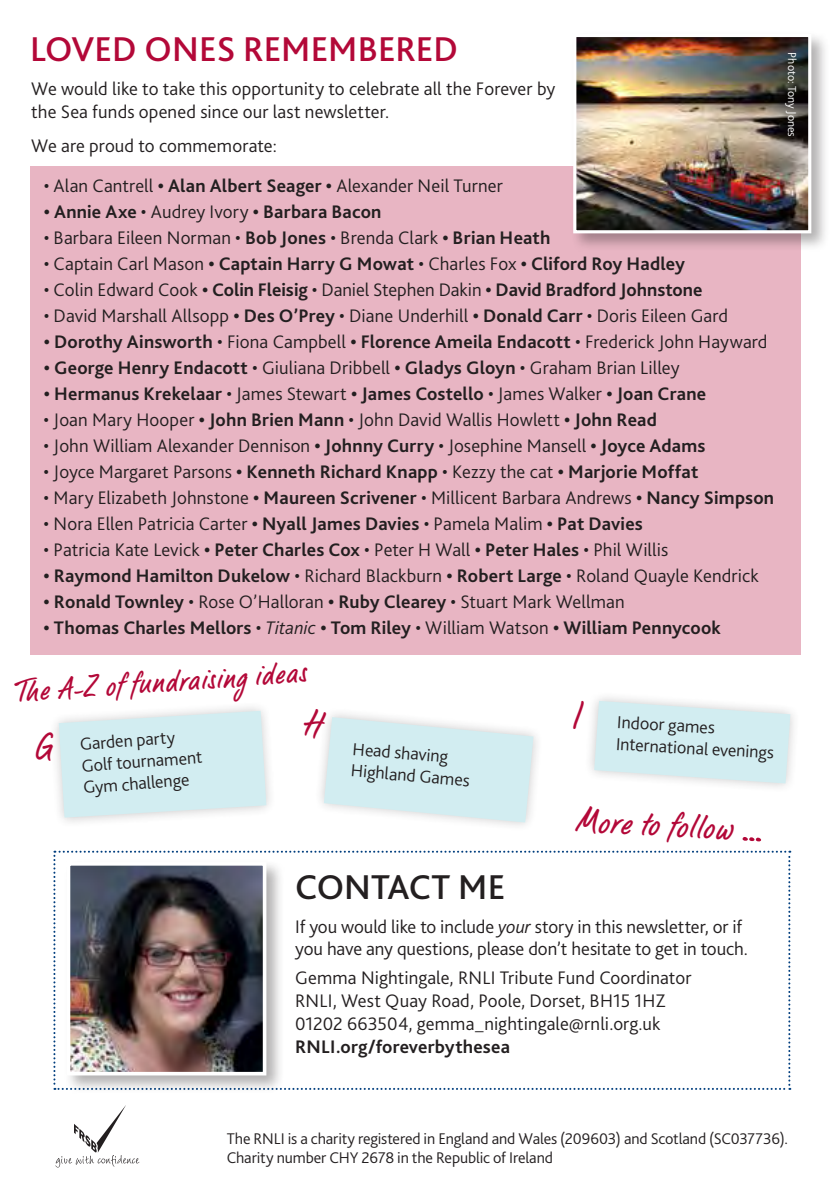
<style>
.page{position:relative;width:840px;height:1191px;background:#fff}
.page>*{position:absolute;margin:0;border:0;box-sizing:border-box;transform-origin:0 0}
.t1{font:500 36px "Bliss 2";letter-spacing:-.005em;color:#b30838}
.t2{font:500 36px "Bliss 2";color:#231f20}
.t3{font:34.4px "LP Bambus";color:#b30838}
.t4{font:31px "LP Bambus";color:#b30838}
.t5{font:300 19px/22.8px "Bliss 2";letter-spacing:.005em;color:#231f20}
.t6{font:700 19px "Bliss 2";letter-spacing:.01em;color:#231f20}
.t7{font:300 18px/21.6px "Bliss 2";color:#231f20}
.t8{font:300 16.2px/19.4px "Bliss 2";letter-spacing:-.005em;color:#231f20}
.t9{font:300 12px "Bliss 2";color:#fff}
.s1{font-weight:700}
.s2{font-weight:300}
.s3{font-weight:300;font-style:italic}
.s4{font-size:53px}
.s5{font-style:italic}
</style>
<div class="page">
<div style="left:30px;top:166px;width:770px;height:489px;background:#e8b5c3"></div>
<svg style="left:53px;top:850px;width:736px;height:240px"></svg>
<div style="left:64px;top:859px;width:221px;height:235px;background:#231f20;opacity:.35"></div>
<img style="left:72px;top:867px;width:189px;height:203px">
<div style="left:67px;top:862px;width:199px;height:213px;border:4px solid #fff"></div>
<div style="left:570px;top:31px;width:260px;height:221px;background:#231f20;opacity:.35"></div>
<img style="left:577px;top:38px;width:229px;height:191px">
<div style="left:573px;top:34px;width:237px;height:199px;border:3px solid #fff"></div>
<svg style="left:55px;top:1105px;width:84px;height:62px"></svg>
<svg style="left:55px;top:707px;width:215px;height:115px"></svg>
<svg style="left:320px;top:713px;width:217px;height:113px"></svg>
<svg style="left:590px;top:697px;width:204px;height:90px"></svg>
<h1 class="t1" style="left:30px;top:27px;width:429px">LOVED ONES REMEMBERED</h1>
<p class="t5" style="left:31px;top:77px;width:525px">We would like to take this opportunity to celebrate all the Forever by the Sea funds opened since our last newsletter.</p>
<p class="t5" style="left:31px;top:134px;width:247px">We are proud to commemorate:</p>
<p class="t5" style="left:44px;top:174px;width:460px">• Alan Cantrell <span class="s1">• Alan Albert Seager •</span> Alexander Neil Turner</p>
<p class="t6" style="left:44px;top:200px;width:339px">• Annie Axe <span class="s2">• Audrey Ivory</span> • Barbara Bacon</p>
<p class="t5" style="left:44px;top:226px;width:508px">• Barbara Eileen Norman • <span class="s1">Bob Jones</span> • Brenda Clark <span class="s1">• Brian Heath</span></p>
<p class="t6" style="left:44px;top:252px;width:642px"><span class="s2">• Captain Carl Mason</span> • Captain Harry G Mowat <span class="s2">• Charles Fox</span> • Cliford Roy Hadley</p>
<p class="t6" style="left:44px;top:278px;width:660px"><span class="s2">• Colin Edward Cook</span> • Colin Fleisig <span class="s2">• Daniel Stephen Dakin</span> • David Bradford Johnstone</p>
<p class="t5" style="left:44px;top:304px;width:685px">• David Marshall Allsopp <span class="s1">• Des O’Prey</span> • Diane Underhill <span class="s1">• Donald Carr</span> • Doris Eileen Gard</p>
<p class="t6" style="left:44px;top:330px;width:725px">• Dorothy Ainsworth <span class="s2">• Fiona Campbell</span> • Florence Ameila Endacott <span class="s2">• Frederick John Hayward</span></p>
<p class="t5" style="left:44px;top:356px;width:637px"><span class="s1">• George Henry Endacott</span> • Giuliana Dribbell <span class="s1">• Gladys Gloyn</span> • Graham Brian Lilley</p>
<p class="t6" style="left:44px;top:382px;width:663px">• Hermanus Krekelaar <span class="s2">• James Stewart</span> • James Costello <span class="s2">• James Walker</span> • Joan Crane</p>
<p class="t5" style="left:44px;top:408px;width:614px">• Joan Mary Hooper <span class="s1">• John Brien Mann</span> • John David Wallis Howlett <span class="s1">• John Read</span></p>
<p class="t5" style="left:44px;top:434px;width:663px">• John William Alexander Dennison <span class="s1">• Johnny Curry</span> • Josephine Mansell <span class="s1">• Joyce Adams</span></p>
<p class="t6" style="left:44px;top:460px;width:655px"><span class="s2">• Joyce Margaret Parsons</span> • Kenneth Richard Knapp <span class="s2">• Kezzy the cat</span> • Marjorie Moffat</p>
<p class="t5" style="left:44px;top:486px;width:731px">• Mary Elizabeth Johnstone <span class="s1">• Maureen Scrivener</span> • Millicent Barbara Andrews <span class="s1">• Nancy Simpson</span></p>
<p class="t5" style="left:44px;top:512px;width:600px">• Nora Ellen Patricia Carter <span class="s1">• Nyall James Davies</span> • Pamela Malim <span class="s1">• Pat Davies</span></p>
<p class="t5" style="left:44px;top:538px;width:625px">• Patricia Kate Levick <span class="s1">• Peter Charles Cox</span> • Peter H Wall <span class="s1">• Peter Hales</span> • Phil Willis</p>
<p class="t5" style="left:44px;top:564px;width:716px"><span class="s1">• Raymond Hamilton Dukelow</span> • Richard Blackburn <span class="s1">• Robert Large</span> • Roland Quayle Kendrick</p>
<p class="t5" style="left:44px;top:590px;width:582px"><span class="s1">• Ronald Townley</span> • Rose O’Halloran <span class="s1">• Ruby Clearey</span> • Stuart Mark Wellman</p>
<p class="t6" style="left:44px;top:616px;width:678px">• Thomas Charles Mellors <span class="s2">•</span> <span class="s3">Titanic</span> • Tom Riley <span class="s2">• William Watson</span> • William Pennycook</p>
<h3 class="t4" style="left:12px;top:673px;width:294px;rotate:-4deg">The A–Z of fundraising ideas</h3>
<p class="t7" style="left:79px;top:733px;width:122px;rotate:-4deg">Garden party<br>Golf tournament<br>Gym challenge</p>
<p class="t7" style="left:617px;top:711px;width:99px;rotate:3deg">Indoor games</p>
<p class="t7" style="left:353px;top:737px;width:97px;rotate:5deg">Head shaving</p>
<p class="t7" style="left:616px;top:733px;width:159px;rotate:3deg">International evenings</p>
<p class="t7" style="left:352px;top:759px;width:121px;rotate:5deg">Highland Games</p>
<h2 class="t3" style="left:575px;top:799px;width:189px;rotate:3deg">More to follow <span class="s4">...</span></h2>
<p class="t9" style="left:799px;top:52px;width:86px;rotate:90deg">Photo: Tony Jones</p>
<h1 class="t2" style="left:295px;top:864px;width:212px">CONTACT ME</h1>
<p class="t5" style="left:295px;top:915px;width:454px">If you would like to include <span class="s5">your</span> story in this newsletter, or if you have any questions, please don’t hesitate to get in touch.</p>
<p class="t5" style="left:295px;top:966px;width:397px">Gemma Nightingale, RNLI Tribute Fund Coordinator<br>RNLI, West Quay Road, Poole, Dorset, BH15 1HZ<br>01202 663504, gemma_nightingale@rnli.org.uk</p>
<p class="t6" style="left:295px;top:1034px;width:216px">RNLI.org/foreverbythesea</p>
<p class="t8" style="left:227px;top:1128px;width:562px">The RNLI is a charity registered in England and Wales (209603) and Scotland (SC037736).<br>Charity number CHY 2678 in the Republic of Ireland</p>
</div>
